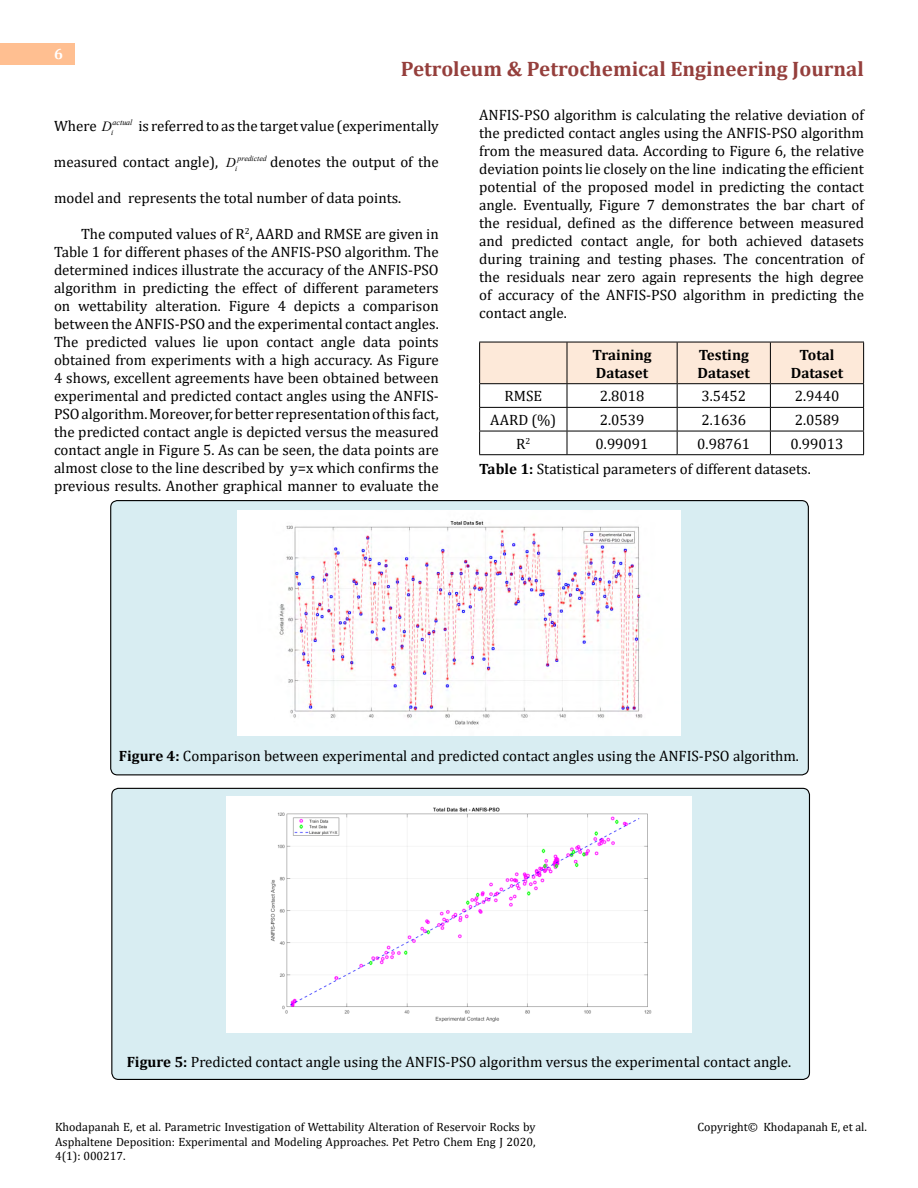
<style>
.page{position:relative;width:918px;height:1188px;background:#fff}
.page>*{position:absolute;margin:0;border:0;box-sizing:border-box;transform-origin:0 0}
.t1{font:700 21px "Cambria";color:#953f3c}
.t2{font:15px/18px "Cambria";color:#010000;text-align:justify}
.t3{font:15px/25.2px "Cambria";color:#000}
.t4{font:700 15px/18px "Cambria";color:#000}
.t5{font:700 15px "Cambria";color:#fff}
.t6{font:italic 14.1px "Times New Roman";color:#000}
.t7{font:italic 13.5px "Times New Roman";color:#000}
.t8{font:12px/14.4px "Cambria";color:#000;text-align:justify}
.t9{font:italic 8.1px "Times New Roman";letter-spacing:-.005em;color:#000}
.t10{font:italic 7.8px "Times New Roman";letter-spacing:-.005em;color:#000}
.s1{font-family:"Cambria";font-style:normal;font-size:15px}
.s2{font-weight:700}
</style>
<div class="page">
<div style="left:0;top:43px;width:75px;height:21px;background:#ffbf91"></div>
<div style="left:111px;top:501px;width:697px;height:274px;background:#d8edf2;border-radius:7px"></div>
<div style="left:112px;top:788px;width:697px;height:291px;background:#d8edf2;border-radius:7px"></div>
<svg style="left:479px;top:342px;width:385px;height:112px"></svg>
<hr style="left:479px;top:454px;width:88px;height:1px;background:#000">
<hr style="left:567px;top:454px;width:110px;height:1px;background:#000">
<hr style="left:677px;top:454px;width:93px;height:1px;background:#000">
<hr style="left:770px;top:454px;width:94px;height:1px;background:#000">
<img style="left:237px;top:510px;width:444px;height:226px">
<div style="left:227px;top:797px;width:464px;height:236px;background:#fff"></div>
<p class="t5" style="left:54px;top:44px;width:10px">6</p>
<h1 class="t1" style="left:401px;top:54px;width:465px">Petroleum &amp; Petrochemical Engineering Journal</h1>
<p class="t9" style="left:54px;top:116px;width:80px"><span class="s1">Where</span> actual</p>
<p class="t6" style="left:102px;top:117px;width:13px">D<sub>i</sub></p>
<p class="t3" style="left:138px;top:113px;width:302px">is referred to as the target value (experimentally</p>
<p class="t3" style="left:54px;top:149px;width:166px">measured contact angle),</p>
<p class="t10" style="left:238px;top:153px;width:31px">predicted</p>
<p class="t7" style="left:226px;top:153px;width:13px">D<sub>i</sub></p>
<p class="t3" style="left:270px;top:149px;width:170px">denotes the output of the</p>
<p class="t3" style="left:54px;top:185px;width:349px">model and represents the total number of data points.</p>
<p class="t2" style="left:54px;top:224px;width:386px;text-indent:27px">The computed values of R<sup>2</sup>, AARD and RMSE are given in Table 1 for different phases of the ANFIS-PSO algorithm. The determined indices illustrate the accuracy of the ANFIS-PSO algorithm in predicting the effect of different parameters on wettability alteration. Figure 4 depicts a comparison between the ANFIS-PSO and the experimental contact angles.<br>The predicted values lie upon contact angle data points obtained from experiments with a high accuracy. As Figure 4 shows, excellent agreements have been obtained between experimental and predicted contact angles using the ANFIS-PSO algorithm. Moreover, for better representation of this fact, the predicted contact angle is depicted versus the measured contact angle in Figure 5. As can be seen, the data points are almost close to the line described by y=x which confirms the previous results. Another graphical manner to evaluate the</p>
<p class="t2" style="left:479px;top:105px;width:386px">ANFIS-PSO algorithm is calculating the relative deviation of the predicted contact angles using the ANFIS-PSO algorithm from the measured data. According to Figure 6, the relative deviation points lie closely on the line indicating the efficient potential of the proposed model in predicting the contact angle. Eventually, Figure 7 demonstrates the bar chart of the residual, defined as the difference between measured and predicted contact angle, for both achieved datasets during training and testing phases. The concentration of the residuals near zero again represents the high degree of accuracy of the ANFIS-PSO algorithm in predicting the contact angle.</p>
<p class="t4" style="left:593px;top:345px;width:61px">Training<br>Dataset</p>
<p class="t4" style="left:698px;top:345px;width:54px">Testing<br>Dataset</p>
<p class="t4" style="left:791px;top:345px;width:54px;text-align:center">Total<br>Dataset</p>
<p class="t3" style="left:505px;top:384px;width:39px">RMSE</p>
<p class="t3" style="left:600px;top:384px;width:46px">2.8018</p>
<p class="t3" style="left:702px;top:384px;width:46px">3.5452</p>
<p class="t3" style="left:795px;top:384px;width:46px">2.9440</p>
<p class="t3" style="left:490px;top:407px;width:68px">AARD (%)</p>
<p class="t3" style="left:600px;top:407px;width:46px">2.0539</p>
<p class="t3" style="left:702px;top:407px;width:46px">2.1636</p>
<p class="t3" style="left:795px;top:407px;width:46px">2.0589</p>
<p class="t3" style="left:516px;top:431px;width:16px">R<sup>2</sup></p>
<p class="t3" style="left:596px;top:431px;width:54px">0.99091</p>
<p class="t3" style="left:697px;top:431px;width:54px">0.98761</p>
<p class="t3" style="left:479px;top:431px;width:366px;text-indent:311px">0.99013<br><span class="s2">Table 1:</span> Statistical parameters of different datasets.</p>
<p class="t3" style="left:119px;top:743px;width:682px"><span class="s2">Figure 4:</span> Comparison between experimental and predicted contact angles using the ANFIS-PSO algorithm.</p>
<p class="t3" style="left:127px;top:1049px;width:666px"><span class="s2">Figure 5:</span> Predicted contact angle using the ANFIS-PSO algorithm versus the experimental contact angle.</p>
<p class="t8" style="left:55px;top:1120px;width:482px">Khodapanah E, et al. Parametric Investigation of Wettability Alteration of Reservoir Rocks by Asphaltene Deposition: Experimental and Modeling Approaches. Pet Petro Chem Eng J 2020, 4(1): 000217.</p>
<p class="t8" style="left:697px;top:1120px;width:171px">Copyright© Khodapanah E, et al.</p>
</div>
